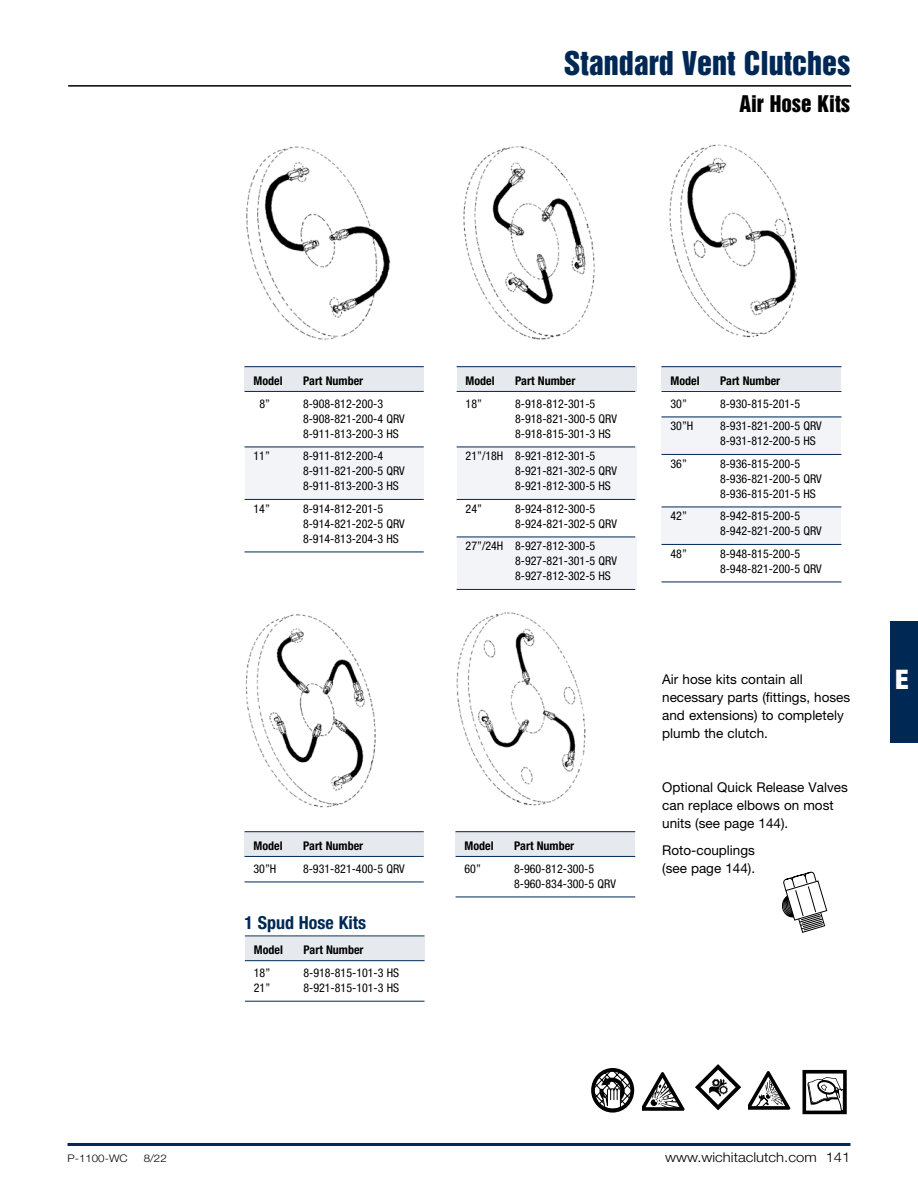
<style>
.page{position:relative;width:918px;height:1188px;background:#fff}
.page>*{position:absolute;margin:0;border:0;box-sizing:border-box;transform-origin:0 0}
.t1{font:30px "Helvetica Inserat LT Std";color:#002855}
.t2{font:900 condensed 27px "Helvetica Neue LT Std";color:#fff}
.Head_12_14_6_Black{font:21px "Helvetica Inserat LT Std";color:#000}
.Head_12_14_3_Blue{font:700 condensed 18px "Helvetica Neue LT Std";color:#002855}
.Body_9_12_6{font:13.5px/18px "Helvetica Neue LT Std";color:#000}
.t3{font:300 13.5px "Helvetica Neue LT Std";color:#000;scale:1.1 1}
.Chart_Type_8_10_5{font:condensed 12px/15px "Helvetica Neue LT Std";color:#000}
.Chart_Heads_8_10_5{font:700 condensed 12px "Helvetica Neue LT Std";color:#000}
.t4{font:300 10.5px "Helvetica Neue LT Std";color:#000;scale:1.1 1}
</style>
<div class="page">
<hr style="left:68px;top:1143px;width:782px;height:3px;background:#002855">
<div style="left:891px;top:621px;width:27px;height:122px;background:#002855"></div>
<hr style="left:68px;top:85px;width:783px;height:2px;background:#000">
<div style="left:245px;top:447px;width:179px;height:52px;background:#f2f4f7"></div>
<div style="left:457px;top:366px;width:180px;height:25px;background:#e6e9ee"></div>
<div style="left:244px;top:366px;width:180px;height:25px;background:#e6e9ee"></div>
<div style="left:457px;top:447px;width:180px;height:52px;background:#f2f4f7"></div>
<div style="left:457px;top:537px;width:180px;height:52px;background:#f2f4f7"></div>
<div style="left:662px;top:366px;width:180px;height:24px;background:#e6e9ee"></div>
<div style="left:662px;top:417px;width:180px;height:37px;background:#f2f4f7"></div>
<div style="left:662px;top:507px;width:180px;height:37px;background:#f2f4f7"></div>
<div style="left:244px;top:832px;width:180px;height:24px;background:#e6e9ee"></div>
<div style="left:455px;top:831px;width:180px;height:25px;background:#e6e9ee"></div>
<hr style="left:457px;top:366px;width:178px;height:1px;background:#002855">
<hr style="left:457px;top:391px;width:178px;height:1px;background:#002855">
<hr style="left:457px;top:447px;width:178px;height:1px;background:#002855">
<hr style="left:457px;top:499px;width:178px;height:1px;background:#002855">
<hr style="left:457px;top:537px;width:178px;height:1px;background:#002855">
<hr style="left:457px;top:589px;width:178px;height:1px;background:#002855">
<hr style="left:244px;top:366px;width:180px;height:1px;background:#002855">
<hr style="left:244px;top:391px;width:180px;height:1px;background:#002855">
<hr style="left:244px;top:447px;width:180px;height:1px;background:#002855">
<hr style="left:244px;top:499px;width:180px;height:1px;background:#002855">
<hr style="left:244px;top:552px;width:180px;height:1px;background:#002855">
<hr style="left:662px;top:366px;width:180px;height:1px;background:#002855">
<hr style="left:662px;top:391px;width:180px;height:1px;background:#002855">
<hr style="left:662px;top:417px;width:180px;height:1px;background:#002855">
<hr style="left:662px;top:454px;width:180px;height:1px;background:#002855">
<hr style="left:662px;top:507px;width:180px;height:1px;background:#002855">
<hr style="left:662px;top:544px;width:180px;height:1px;background:#002855">
<hr style="left:662px;top:582px;width:180px;height:1px;background:#002855">
<hr style="left:244px;top:831px;width:180px;height:1px;background:#002855">
<hr style="left:244px;top:856px;width:180px;height:1px;background:#002855">
<hr style="left:244px;top:882px;width:180px;height:1px;background:#002855">
<hr style="left:456px;top:831px;width:179px;height:1px;background:#002855">
<hr style="left:456px;top:856px;width:179px;height:1px;background:#002855">
<hr style="left:456px;top:897px;width:179px;height:1px;background:#002855">
<img style="left:246px;top:146px;width:145px;height:194px">
<img style="left:669px;top:144px;width:129px;height:194px">
<img style="left:463px;top:146px;width:132px;height:194px">
<img style="left:456px;top:612px;width:130px;height:194px">
<img style="left:245px;top:614px;width:131px;height:194px">
<svg style="left:782px;top:872px;width:45px;height:61px"></svg>
<svg style="left:591px;top:1068px;width:43px;height:45px"></svg>
<svg style="left:643px;top:1072px;width:41px;height:39px"></svg>
<svg style="left:695px;top:1064px;width:46px;height:46px"></svg>
<svg style="left:748px;top:1071px;width:42px;height:39px"></svg>
<svg style="left:802px;top:1070px;width:45px;height:44px"></svg>
<div style="left:245px;top:937px;width:180px;height:24px;background:#e6e9ee"></div>
<hr style="left:245px;top:936px;width:179px;height:1px;background:#002855">
<hr style="left:245px;top:960px;width:179px;height:1px;background:#002855">
<hr style="left:245px;top:1001px;width:179px;height:1px;background:#002855">
<p class="t1" style="left:564px;top:45px;width:288px">Standard Vent Clutches</p>
<p class="Head_12_14_6_Black" style="left:739px;top:92px;width:112px">Air Hose Kits</p>
<p class="Chart_Heads_8_10_5" style="left:254px;top:374px;width:31px">Model</p>
<p class="Chart_Heads_8_10_5" style="left:303px;top:374px;width:62px">Part Number</p>
<p class="Chart_Type_8_10_5" style="left:260px;top:396px;width:12px">8”</p>
<p class="Chart_Type_8_10_5" style="left:303px;top:396px;width:103px">8-908-812-200-3<br>8-908-821-200-4 QRV<br>8-911-813-200-3 HS</p>
<p class="Chart_Type_8_10_5" style="left:254px;top:448px;width:18px">11”</p>
<p class="Chart_Type_8_10_5" style="left:303px;top:448px;width:103px">8-911-812-200-4<br>8-911-821-200-5 QRV<br>8-911-813-200-3 HS</p>
<p class="Chart_Type_8_10_5" style="left:254px;top:501px;width:18px">14”</p>
<p class="Chart_Type_8_10_5" style="left:303px;top:501px;width:103px">8-914-812-201-5<br>8-914-821-202-5 QRV<br>8-914-813-204-3 HS</p>
<p class="Chart_Heads_8_10_5" style="left:254px;top:839px;width:31px">Model</p>
<p class="Chart_Heads_8_10_5" style="left:303px;top:839px;width:62px">Part Number</p>
<p class="Chart_Type_8_10_5" style="left:254px;top:861px;width:24px">30”H</p>
<p class="Chart_Type_8_10_5" style="left:303px;top:861px;width:103px">8-931-821-400-5 QRV</p>
<p class="Head_12_14_3_Blue" style="left:244px;top:912px;width:123px">1 Spud Hose Kits</p>
<p class="Chart_Heads_8_10_5" style="left:254px;top:943px;width:31px">Model</p>
<p class="Chart_Heads_8_10_5" style="left:303px;top:943px;width:62px">Part Number</p>
<p class="Chart_Type_8_10_5" style="left:254px;top:965px;width:18px">18”</p>
<p class="Chart_Type_8_10_5" style="left:303px;top:965px;width:97px">8-918-815-101-3 HS</p>
<p class="Chart_Type_8_10_5" style="left:254px;top:980px;width:18px">21”</p>
<p class="Chart_Type_8_10_5" style="left:303px;top:980px;width:97px">8-921-815-101-3 HS</p>
<p class="Chart_Heads_8_10_5" style="left:466px;top:374px;width:31px">Model</p>
<p class="Chart_Heads_8_10_5" style="left:515px;top:374px;width:62px">Part Number</p>
<p class="Chart_Type_8_10_5" style="left:466px;top:396px;width:18px">18”</p>
<p class="Chart_Type_8_10_5" style="left:515px;top:396px;width:103px">8-918-812-301-5<br>8-918-821-300-5 QRV<br>8-918-815-301-3 HS</p>
<p class="Chart_Type_8_10_5" style="left:515px;top:448px;width:103px;text-indent:-50px">21”/18H 8-921-812-301-5<br>8-921-821-302-5 QRV<br>8-921-812-300-5 HS</p>
<p class="Chart_Type_8_10_5" style="left:466px;top:501px;width:18px">24”</p>
<p class="Chart_Type_8_10_5" style="left:515px;top:501px;width:103px">8-924-812-300-5<br>8-924-821-302-5 QRV</p>
<p class="Chart_Type_8_10_5" style="left:515px;top:538px;width:103px;text-indent:-50px">27”/24H 8-927-812-300-5<br>8-927-821-301-5 QRV<br>8-927-812-302-5 HS</p>
<p class="Chart_Heads_8_10_5" style="left:465px;top:839px;width:31px">Model</p>
<p class="Chart_Heads_8_10_5" style="left:514px;top:839px;width:62px">Part Number</p>
<p class="Chart_Type_8_10_5" style="left:465px;top:861px;width:18px">60”</p>
<p class="Chart_Type_8_10_5" style="left:514px;top:861px;width:103px">8-960-812-300-5<br>8-960-834-300-5 QRV</p>
<p class="Chart_Heads_8_10_5" style="left:670px;top:374px;width:31px">Model</p>
<p class="Chart_Heads_8_10_5" style="left:720px;top:374px;width:62px">Part Number</p>
<p class="Chart_Type_8_10_5" style="left:670px;top:396px;width:18px">30”</p>
<p class="Chart_Type_8_10_5" style="left:720px;top:396px;width:82px">8-930-815-201-5</p>
<p class="Chart_Type_8_10_5" style="left:670px;top:418px;width:24px">30”H</p>
<p class="Chart_Type_8_10_5" style="left:720px;top:418px;width:103px">8-931-821-200-5 QRV<br>8-931-812-200-5 HS</p>
<p class="Chart_Type_8_10_5" style="left:670px;top:456px;width:18px">36”</p>
<p class="Chart_Type_8_10_5" style="left:720px;top:456px;width:103px">8-936-815-200-5<br>8-936-821-200-5 QRV<br>8-936-815-201-5 HS</p>
<p class="Chart_Type_8_10_5" style="left:670px;top:508px;width:18px">42”</p>
<p class="Chart_Type_8_10_5" style="left:720px;top:508px;width:103px">8-942-815-200-5<br>8-942-821-200-5 QRV</p>
<p class="Chart_Type_8_10_5" style="left:670px;top:546px;width:18px">48”</p>
<p class="Chart_Type_8_10_5" style="left:720px;top:546px;width:103px">8-948-815-200-5<br>8-948-821-200-5 QRV</p>
<p class="Body_9_12_6" style="left:662px;top:670px;width:190px">Air hose kits contain all necessary parts (fittings, hoses and extensions) to completely plumb the clutch.</p>
<p class="Body_9_12_6" style="left:662px;top:778px;width:187px">Optional Quick Release Valves can replace elbows on most units (see page 144).</p>
<p class="Body_9_12_6" style="left:662px;top:841px;width:95px">Roto-couplings (see page 144).</p>
<p class="t2" style="left:895px;top:663px;width:15px">E</p>
<p class="t4" style="left:68px;top:1152px;width:56px">P-1100-WC</p>
<p class="t4" style="left:144px;top:1152px;width:23px">8/22</p>
<p class="t3" style="left:665px;top:1149px;width:170px">www.wichitaclutch.com 141</p>
</div>
